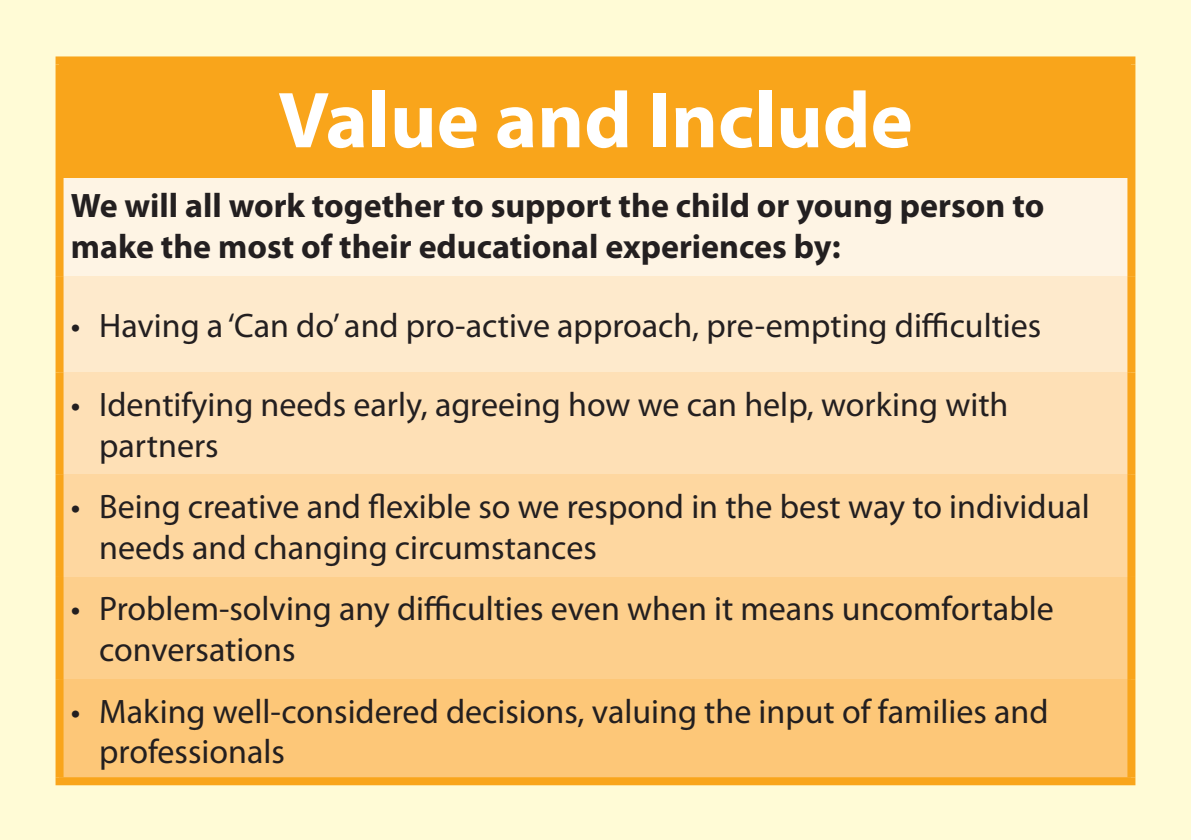
<style>
.page{position:relative;width:1191px;height:840px;background:#fff}
.page>*{position:absolute;margin:0;border:0;box-sizing:border-box;transform-origin:0 0}
.t1{font:700 80px "Myriad Pro";color:#fff}
.t2{font:34px/40.8px "Myriad Pro";color:#231f20}
.t3{font:700 34px/40.8px "Myriad Pro";color:#231f20}
</style>
<div class="page">
<div style="left:0;top:0;width:1191px;height:839px;background:#fffbd6"></div>
<div style="left:60px;top:60px;width:1071px;height:114px;background:#f9a51b"></div>
<div style="left:60px;top:174px;width:1071px;height:102px;background:#fef4e4"></div>
<div style="left:60px;top:276px;width:1071px;height:96px;background:#feeacc"></div>
<div style="left:60px;top:372px;width:1071px;height:102px;background:#fee0b6"></div>
<div style="left:60px;top:474px;width:1071px;height:102px;background:#fed7a0"></div>
<div style="left:60px;top:576px;width:1071px;height:102px;background:#fdcf8c"></div>
<div style="left:60px;top:678px;width:1071px;height:102px;background:#fdc778"></div>
<div style="left:56px;top:178px;width:8px;height:98px;background:#f9a51b"></div>
<div style="left:1127px;top:178px;width:8px;height:98px;background:#f9a51b"></div>
<div style="left:56px;top:276px;width:8px;height:96px;background:#f9a51b"></div>
<div style="left:1127px;top:276px;width:8px;height:96px;background:#f9a51b"></div>
<div style="left:56px;top:372px;width:8px;height:102px;background:#f9a51b"></div>
<div style="left:1127px;top:372px;width:8px;height:102px;background:#f9a51b"></div>
<div style="left:56px;top:474px;width:8px;height:102px;background:#f9a51b"></div>
<div style="left:1127px;top:474px;width:8px;height:102px;background:#f9a51b"></div>
<div style="left:56px;top:576px;width:8px;height:102px;background:#f9a51b"></div>
<div style="left:1127px;top:576px;width:8px;height:102px;background:#f9a51b"></div>
<div style="left:56px;top:678px;width:8px;height:98px;background:#f9a51b"></div>
<div style="left:1127px;top:678px;width:8px;height:98px;background:#f9a51b"></div>
<svg style="left:56px;top:776px;width:1079px;height:8px;background:#f9aa29"></svg>
<div style="left:56px;top:56px;width:1079px;height:8px;background:#f9a51b"></div>
<div style="left:56px;top:64px;width:8px;height:106px;background:#f9a51b"></div>
<div style="left:1127px;top:64px;width:8px;height:106px;background:#f9a51b"></div>
<div style="left:56px;top:170px;width:1079px;height:8px;background:#f9a51b"></div>
<h1 class="t1" style="left:278px;top:68px;width:636px">Value and Include</h1>
<p class="t3" style="left:71px;top:184px;width:975px">We will all work together to support the child or young person to make the most of their educational experiences by:</p>
<p class="t2" style="left:71px;top:304px;width:972px">• Having a ‘Can do’ and pro-active approach, pre-empting difficulties</p>
<p class="t2" style="left:99px;top:383px;width:910px;text-indent:-28px">• Identifying needs early, agreeing how we can help, working with partners</p>
<p class="t2" style="left:99px;top:485px;width:992px;text-indent:-28px">• Being creative and flexible so we respond in the best way to individual needs and changing circumstances</p>
<p class="t2" style="left:99px;top:587px;width:956px;text-indent:-28px">• Problem-solving any difficulties even when it means uncomfortable conversations</p>
<p class="t2" style="left:99px;top:689px;width:951px;text-indent:-28px">• Making well-considered decisions, valuing the input of families and professionals</p>
</div>
